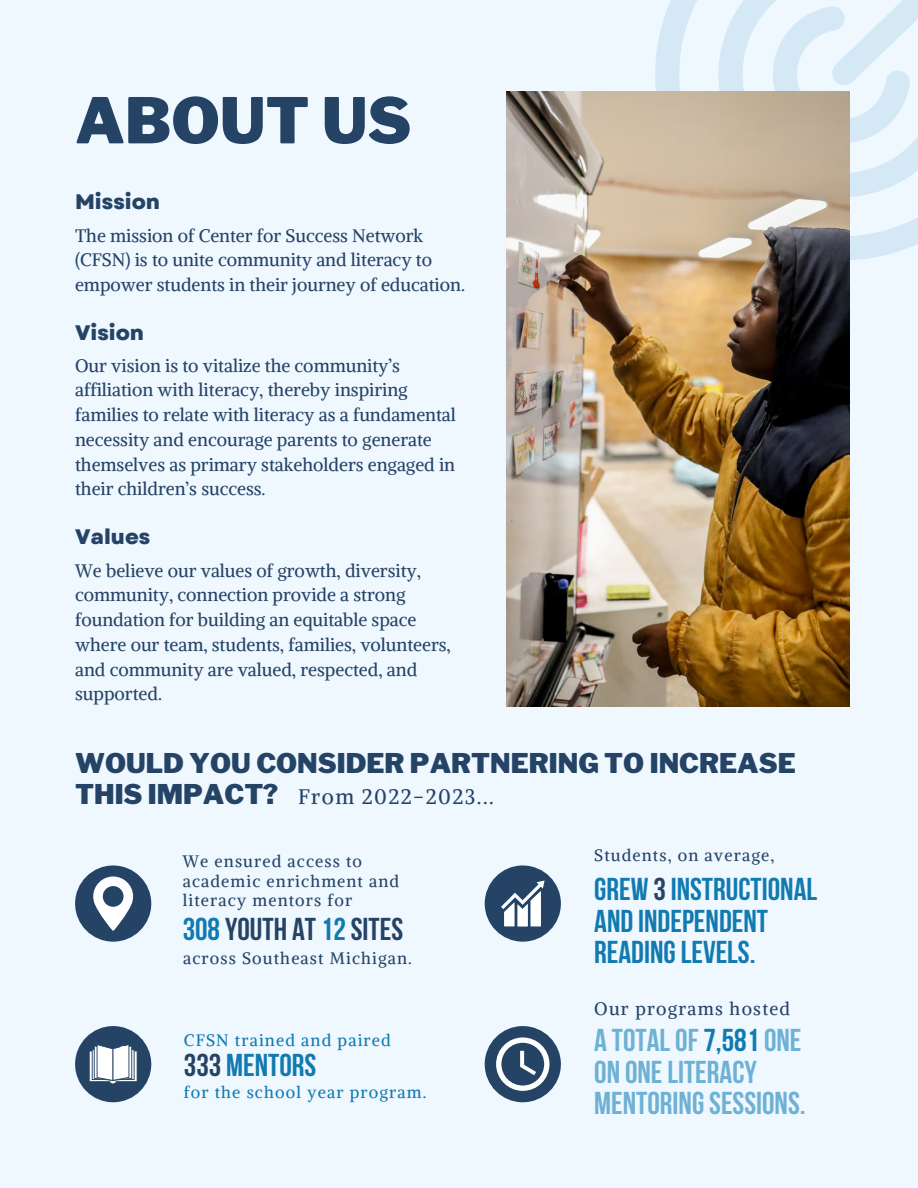
<style>
.page{position:relative;width:918px;height:1188px;background:#eff7ff}
.page>*{position:absolute;margin:0;border:0;box-sizing:border-box;transform-origin:0 0}
.t1{font:900 62.55px "Libre Franklin";color:#244365}
.t2{font:700 31.5px/31.5px "Bebas Neue";color:#117ab1}
.t3{font:700 31.5px/31.5px "Bebas Neue";color:#6db1d4}
.t4{font:700 31.5px "Bebas Neue";color:#244365}
.t5{font:900 27px/31.5px "Libre Franklin";color:#244365}
.t6{font:800 21px "Garet";color:#244365}
.t7{font:21px "Alike";letter-spacing:.07em;color:#244365}
.t8{font:18px/24.8px "Alike";color:#244365}
.t9{font:18px "Alike";letter-spacing:.07em;color:#244365}
.t10{font:16.5px/19.2px "Alike";letter-spacing:.07em;color:#244365}
.t11{font:16.5px "Alike";letter-spacing:.07em;color:#117ab1}
.s1{color:#117ab1}
.s2{color:#244365}
</style>
<div class="page">
<svg style="left:655px;top:0;width:263px;height:260px"></svg>
<svg style="left:709px;top:0;width:209px;height:197px"></svg>
<img style="left:507px;top:92px;width:343px;height:614px">
<div style="left:75px;top:865px;width:76px;height:77px;background:#244365;border-radius:50%"></div>
<svg style="left:93px;top:877px;width:40px;height:53px"></svg>
<div style="left:75px;top:1026px;width:76px;height:76px;background:#244365;border-radius:50%"></div>
<svg style="left:89px;top:1044px;width:49px;height:40px"></svg>
<div style="left:485px;top:1026px;width:76px;height:76px;background:#244365;border-radius:50%"></div>
<svg style="left:496px;top:1037px;width:54px;height:54px"></svg>
<div style="left:485px;top:865px;width:76px;height:77px;background:#244365;border-radius:50%"></div>
<svg style="left:501px;top:881px;width:43px;height:46px"></svg>
<p class="t1" style="left:75px;top:83px;width:338px">ABOUT US</p>
<p class="t6" style="left:75px;top:187px;width:87px">Mission</p>
<p class="t8" style="left:75px;top:223px;width:391px">The mission of Center for Success Network (CFSN) is to unite community and literacy to empower students in their journey of education.</p>
<p class="t6" style="left:75px;top:317px;width:71px">Vision</p>
<p class="t8" style="left:75px;top:353px;width:382px">Our vision is to vitalize the community’s affiliation with literacy, thereby inspiring families to relate with literacy as a fundamental necessity and encourage parents to generate themselves as primary stakeholders engaged in their children’s success.</p>
<p class="t6" style="left:75px;top:522px;width:77px">Values</p>
<p class="t8" style="left:75px;top:558px;width:377px">We believe our values of growth, diversity, community, connection provide a strong foundation for building an equitable space where our team, students, families, volunteers, and community are valued, respected, and supported.</p>
<p class="t5" style="left:75px;top:747px;width:722px">WOULD YOU CONSIDER PARTNERING TO INCREASE<br>THIS IMPACT?</p>
<p class="t7" style="left:298px;top:783px;width:197px">From 2022-2023...</p>
<p class="t10" style="left:183px;top:852px;width:218px">We ensured access to academic enrichment and literacy mentors for</p>
<p class="t4" style="left:183px;top:916px;width:222px"><span class="s1">308</span> YOUTH AT <span class="s1">12</span> SITES</p>
<p class="t10" style="left:183px;top:948px;width:230px">across Southeast Michigan.</p>
<p class="t11" style="left:184px;top:1029px;width:209px">CFSN trained and paired</p>
<p class="t11" style="left:184px;top:1082px;width:244px">for the school year program.</p>
<p class="t2" style="left:184px;top:1052px;width:134px"><span class="s2">333</span> MENTORS</p>
<p class="t10" style="left:594px;top:846px;width:182px">Students, on average,</p>
<p class="t2" style="left:594px;top:876px;width:224px">GREW <span class="s2">3</span> INSTRUCTIONAL<br>AND INDEPENDENT<br>READING LEVELS.</p>
<p class="t9" style="left:594px;top:998px;width:197px">Our programs hosted</p>
<p class="t3" style="left:594px;top:1027px;width:213px">A TOTAL OF <span class="s1">7,581</span> ONE<br>ON ONE LITERACY<br>MENTORING SESSIONS.</p>
</div>
